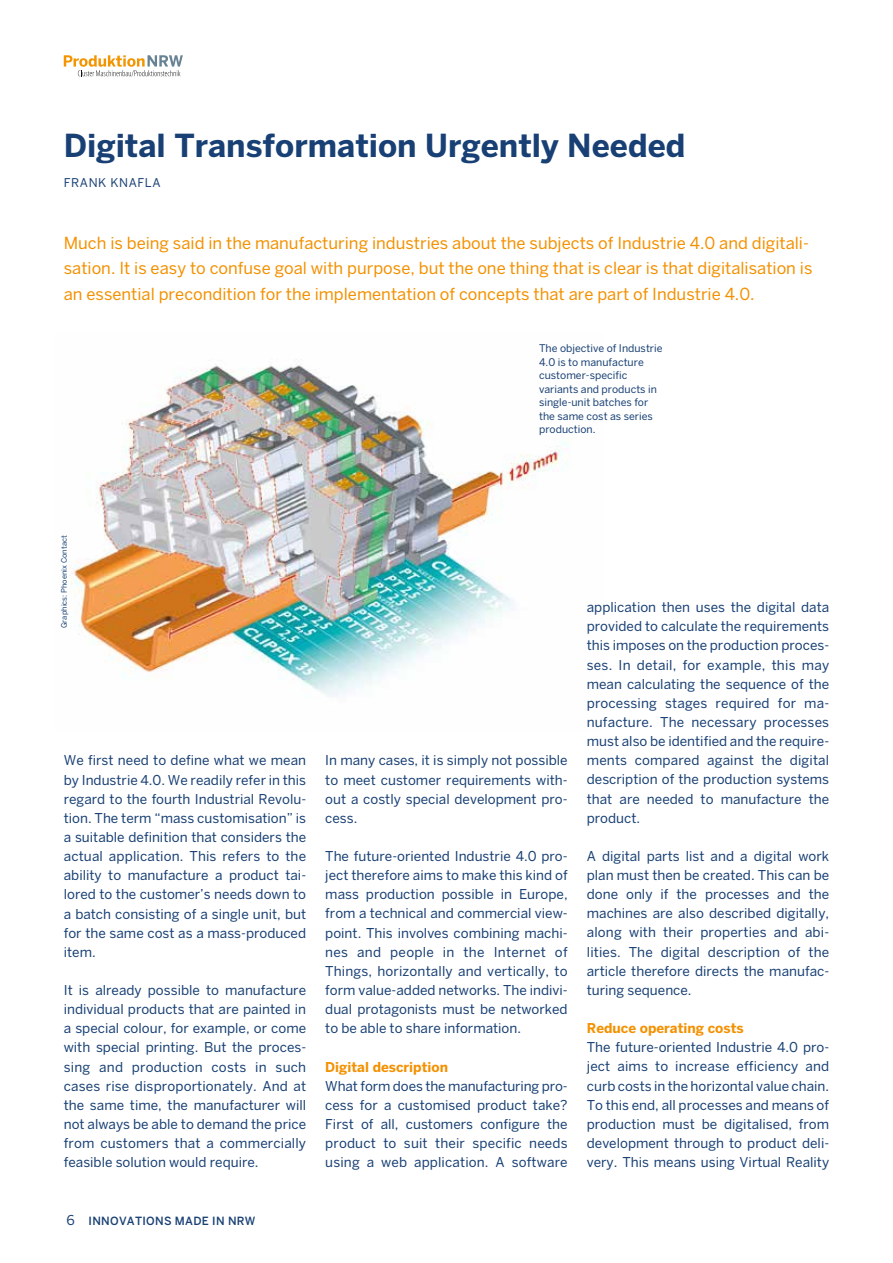
<style>
.page{position:relative;width:893px;height:1263px;background:#fff}
.page>*{position:absolute;margin:0;border:0;box-sizing:border-box;transform-origin:0 0}
.t1{font:700 31.5px "Benton Sans";color:#184074}
.t2{font:16.5px/25.5px "Benton Sans";color:#f39100}
.t3{font:13.5px/19.2px "Benton Sans";color:#184074;text-align:justify}
.t4{font:700 13.5px "Benton Sans";color:#f39100}
.t5{font:12px "Benton Sans";letter-spacing:.05em;color:#184074}
.t6{font:500 11.25px "Benton Sans";letter-spacing:.025em;color:#184074}
.t7{font:10.5px/13.5px "Benton Sans";color:#184074}
.t8{font:7.5px "Benton Sans";color:#184074}
.s1{font-weight:400;font-size:13.5px}
</style>
<div class="page">
<svg style="left:64px;top:55px;width:119px;height:22px"></svg>
<img style="left:69px;top:365px;width:500px;height:332px">
<h1 class="t1" style="left:64px;top:127px;width:623px">Digital Transformation Urgently Needed</h1>
<p class="t5" style="left:64px;top:176px;width:98px">FRANK KNAFLA</p>
<p class="t2" style="left:64px;top:230px;width:750px">Much is being said in the manufacturing industries about the subjects of Industrie 4.0 and digitali&shy;sation. It is easy to confuse goal with purpose, but the one thing that is clear is that digitalisation is an essential precondition for the implementation of concepts that are part of Industrie 4.0.</p>
<p class="t7" style="left:539px;top:341px;width:125px">The objective of Industrie<br>4.0 is to manufacture customer-specific variants and products in single-unit batches for the same cost as series production.</p>
<p class="t8" style="left:60px;top:628px;width:94px;rotate:-90deg">Graphics: Phoenix Contact</p>
<p class="t3" style="left:64px;top:751px;width:244px">We first need to define what we mean by Industrie 4.0. We readily refer in this regard to the fourth Industrial Revolu&shy;tion. The term “mass customisation” is a suitable definition that considers the actual application. This refers to the ability to manufacture a product tai&shy;lored to the customer’s needs down to a batch consisting of a single unit, but for the same cost as a mass-produced item.</p>
<p class="t3" style="left:64px;top:980px;width:244px">It is already possible to manufacture individual products that are painted in a special colour, for example, or come with special printing. But the proces&shy;sing and production costs in such cases rise disproportionately. And at the same time, the manufacturer will not always be able to demand the price from customers that a commercially feasible solution would require.</p>
<p class="t6" style="left:66px;top:1214px;width:191px"><span class="s1">6</span> I NNOVATIONS MADE I N N RW</p>
<p class="t3" style="left:325px;top:751px;width:244px">In many cases, it is simply not possible to meet customer requirements with&shy;out a costly special development pro&shy;cess.</p>
<p class="t3" style="left:325px;top:846px;width:244px">The future-oriented Industrie 4.0 pro&shy;ject therefore aims to make this kind of mass production possible in Europe, from a technical and commercial view&shy;point. This involves combining machi&shy;nes and people in the Internet of Things, horizontally and vertically, to form value-added networks. The indivi&shy;dual protagonists must be networked to be able to share information.</p>
<p class="t4" style="left:325px;top:1058px;width:124px">Digital description</p>
<p class="t3" style="left:325px;top:1076px;width:244px">What form does the manufacturing pro&shy;cess for a customised product take?<br>First of all, customers configure the product to suit their specific needs using a web application. A software</p>
<p class="t3" style="left:587px;top:597px;width:244px">application then uses the digital data provided to calculate the requirements this imposes on the production proces&shy;ses. In detail, for example, this may mean calculating the sequence of the processing stages required for ma&shy;nufacture. The necessary processes must also be identified and the require&shy;ments compared against the digital description of the production systems that are needed to manufacture the product.</p>
<p class="t3" style="left:587px;top:846px;width:244px">A digital parts list and a digital work plan must then be created. This can be done only if the processes and the machines are also described digitally, along with their properties and abi&shy;lities. The digital description of the article therefore directs the manufac&shy;turing sequence.</p>
<p class="t4" style="left:587px;top:1020px;width:158px">Reduce operating costs</p>
<p class="t3" style="left:587px;top:1037px;width:244px">The future-oriented Industrie 4.0 pro&shy;ject aims to increase efficiency and curb costs in the horizontal value chain.<br>To this end, all processes and means of production must be digitalised, from development through to product deli&shy;very. This means using Virtual Reality</p>
</div>
